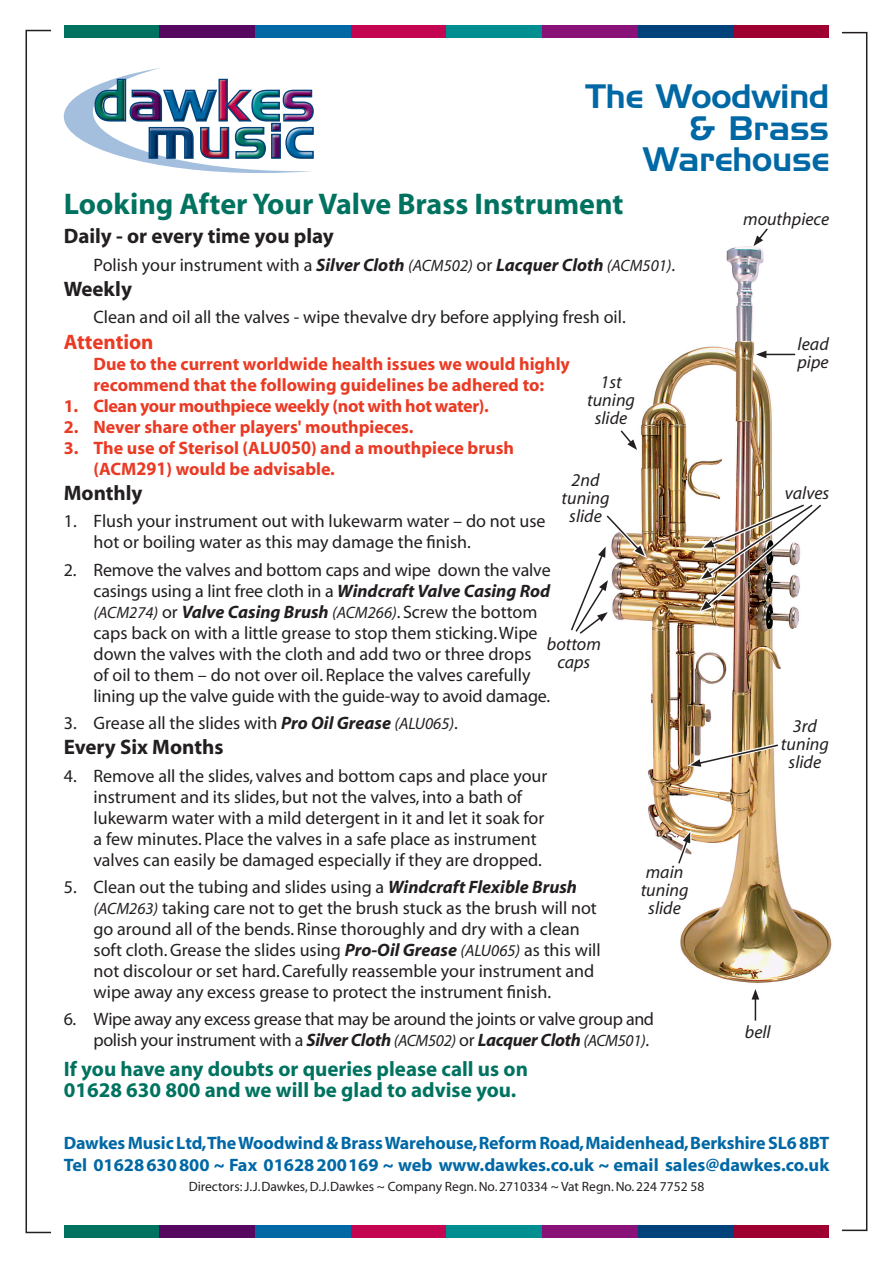
<style>
.page{position:relative;width:893px;height:1263px;background:#fff}
.page>*{position:absolute;margin:0;border:0;box-sizing:border-box;transform-origin:0 0}
.t1{font:33px/31.5px "Handel Gothic BT";color:#0068a5;text-align:right}
.t2{font:700 30px "Myriad";color:#007360}
.t3{font:700 21px/21px "Myriad";color:#007360}
.t4{font:700 21px "Myriad";color:#231f20}
.t5{font:700 21px "Myriad";color:#ea3a24}
.t6{font:18px/21px "Myriad";color:#231f20}
.t7{font:700 18px/21px "Myriad";color:#ea3a24}
.t8{font:700 18px/21.5px "Myriad";letter-spacing:-.01em;color:#0068a5}
.t9{font:18px/21px "Myriad";letter-spacing:-.02em;color:#231f20;text-align:right}
.t10{font:italic 18px/18px "Myriad";color:#231f20;text-align:center}
.t11{font:700 18px "Myriad";letter-spacing:-.02em;color:#ea3a24}
.t12{font:13.5px "Myriad";color:#231f20}
.s1{font-weight:700;font-style:italic}
.s2{font-style:italic;font-size:16.5px}
.s3{font-size:19.2px}
</style>
<div class="page">
<div style="left:64px;top:26px;width:100px;height:12px;background:#007360"></div>
<div style="left:159px;top:26px;width:101px;height:12px;background:#560760"></div>
<div style="left:255px;top:26px;width:101px;height:12px;background:#0068a5"></div>
<div style="left:351px;top:26px;width:100px;height:12px;background:#c30552"></div>
<div style="left:446px;top:26px;width:101px;height:12px;background:#008e91"></div>
<div style="left:542px;top:26px;width:101px;height:12px;background:#881277"></div>
<div style="left:638px;top:26px;width:100px;height:12px;background:#004279"></div>
<div style="left:733px;top:26px;width:96px;height:12px;background:#9e0131"></div>
<svg style="left:64px;top:68px;width:250px;height:105px"></svg>
<div style="left:64px;top:1225px;width:100px;height:12px;background:#007360"></div>
<div style="left:159px;top:1225px;width:101px;height:12px;background:#560760"></div>
<div style="left:255px;top:1225px;width:101px;height:12px;background:#0068a5"></div>
<div style="left:351px;top:1225px;width:100px;height:12px;background:#c30552"></div>
<div style="left:446px;top:1225px;width:101px;height:12px;background:#008e91"></div>
<div style="left:542px;top:1225px;width:101px;height:12px;background:#881277"></div>
<div style="left:638px;top:1225px;width:100px;height:12px;background:#004279"></div>
<div style="left:733px;top:1225px;width:96px;height:12px;background:#9e0131"></div>
<div style="left:26px;top:30px;width:26px;height:1203px;border:1px solid #231f20"></div>
<div style="left:841px;top:32px;width:26px;height:1199px;border:1px solid #231f20"></div>
<img style="left:641px;top:246px;width:191px;height:737px">
<svg style="left:753px;top:228px;width:15px;height:18px"></svg>
<hr style="left:764px;top:354px;width:31px;height:1px;background:#231f20">
<svg style="left:756px;top:351px;width:10px;height:7px"></svg>
<img style="left:687px;top:740px;width:96px;height:34px">
<svg style="left:752px;top:989px;width:7px;height:31px"></svg>
<img style="left:698px;top:501px;width:126px;height:113px">
<svg style="left:674px;top:830px;width:24px;height:38px"></svg>
<svg style="left:620px;top:430px;width:17px;height:20px"></svg>
<img style="left:571px;top:511px;width:76px;height:124px">
<h1 class="t1" style="left:585px;top:80px;width:245px">The Woodwind &amp; Brass<br>Warehouse</h1>
<h2 class="t2" style="left:64px;top:188px;width:561px">Looking After Your Valve Brass Instrument</h2>
<p class="t4" style="left:64px;top:225px;width:272px">Daily - or every time you play</p>
<p class="t6" style="left:94px;top:255px;width:583px">Polish your instrument with a <span class="s1">Silver Cloth</span> <span class="s2">(ACM502)</span> or <span class="s1">Lacquer Cloth</span> <span class="s2">(ACM501)</span>.</p>
<p class="t4" style="left:64px;top:278px;width:70px">Weekly</p>
<p class="t6" style="left:94px;top:308px;width:534px">Clean and oil all the valves - wipe thevalve dry before applying fresh oil.</p>
<p class="t5" style="left:64px;top:331px;width:91px">Attention</p>
<p class="t7" style="left:94px;top:354px;width:478px">Due to the current worldwide health issues we would highly recommend that the following guidelines be adhered to:</p>
<p class="t11" style="left:64px;top:396px;width:427px">1. Clean your mouthpiece weekly (not with hot water).</p>
<p class="t7" style="left:64px;top:417px;width:351px">2. Never share other players' mouthpieces.</p>
<p class="t7" style="left:94px;top:438px;width:422px;text-indent:-30px">3. The use of Sterisol (ALU<span class="s3">050</span>) and a mouthpiece brush (ACM<span class="s3">291</span>) would be advisable.</p>
<p class="t4" style="left:64px;top:482px;width:80px">Monthly</p>
<p class="t6" style="left:94px;top:512px;width:453px;text-indent:-30px">1. Flush your instrument out with lukewarm water – do not use hot or boiling water as this may damage the finish.</p>
<p class="t6" style="left:94px;top:560px;width:459px;text-indent:-30px">2. Remove the valves and bottom caps and wipe down the valve casings using a lint free cloth in a <span class="s1">Windcraft Valve Casing Rod </span><span class="s2">(ACM274)</span> or <span class="s1">Valve Casing Brush</span> <span class="s2">(ACM266)</span>. Screw the bottom caps back on with a little grease to stop them sticking. Wipe down the valves with the cloth and add two or three drops of oil to them – do not over oil. Replace the valves carefully lining up the valve guide with the guide-way to avoid damage.</p>
<p class="t6" style="left:64px;top:713px;width:396px">3. Grease all the slides with <span class="s1">Pro Oil Grease</span> <span class="s2">(ALU065)</span>.</p>
<p class="t4" style="left:64px;top:736px;width:161px">Every Six Months</p>
<p class="t6" style="left:94px;top:766px;width:455px;text-indent:-30px">4. Remove all the slides, valves and bottom caps and place your instrument and its slides, but not the valves, into a bath of lukewarm water with a mild detergent in it and let it soak for a few minutes. Place the valves in a safe place as instrument valves can easily be damaged especially if they are dropped.</p>
<p class="t6" style="left:94px;top:877px;width:509px;text-indent:-30px">5. Clean out the tubing and slides using a <span class="s1">Windcraft Flexible Brush </span><span class="s2">(ACM263)</span> taking care not to get the brush stuck as the brush will not go around all of the bends. Rinse thoroughly and dry with a clean soft cloth. Grease the slides using <span class="s1">Pro-Oil Grease</span> <span class="s2">(ALU065)</span> as this will not discolour or set hard. Carefully reassemble your instrument and wipe away any excess grease to protect the instrument finish.</p>
<p class="t9" style="left:64px;top:1010px;width:592px">6. Wipe away any excess grease that may be around the joints or valve group and polish your instrument with a <span class="s1">Silver Cloth</span> <span class="s2">(ACM502)</span> or <span class="s1">Lacquer Cloth</span> <span class="s2">(ACM501)</span>.</p>
<p class="t3" style="left:64px;top:1059px;width:466px">If you have any doubts or queries please call us on<br>01628 630 800 and we will be glad to advise you.</p>
<p class="t10" style="left:743px;top:211px;width:88px">mouthpiece</p>
<p class="t10" style="left:797px;top:335px;width:33px;text-align:left">lead pipe</p>
<p class="t10" style="left:587px;top:373px;width:49px">1st tuning slide</p>
<p class="t10" style="left:562px;top:471px;width:49px">2nd tuning slide</p>
<p class="t10" style="left:785px;top:485px;width:46px">valves</p>
<p class="t10" style="left:547px;top:636px;width:56px">bottom caps</p>
<p class="t10" style="left:781px;top:718px;width:49px">3rd tuning slide</p>
<p class="t10" style="left:641px;top:864px;width:49px">main tuning slide</p>
<p class="t10" style="left:745px;top:1024px;width:27px">bell</p>
<p class="t8" style="left:64px;top:1133px;width:767px">Dawkes Music Ltd, The Woodwind &amp; Brass Warehouse, Reform Road, Maidenhead, Berkshire SL6 8BT<br>Tel 01628 630 800 ~ Fax 01628 200169 ~ web www.dawkes.co.uk ~ email sales@dawkes.co.uk</p>
<p class="t12" style="left:189px;top:1180px;width:517px">Directors: J.J.Dawkes, D.J.Dawkes ~ Company Regn. No. 2710334 ~ Vat Regn. No. 224 7752 58</p>
</div>
